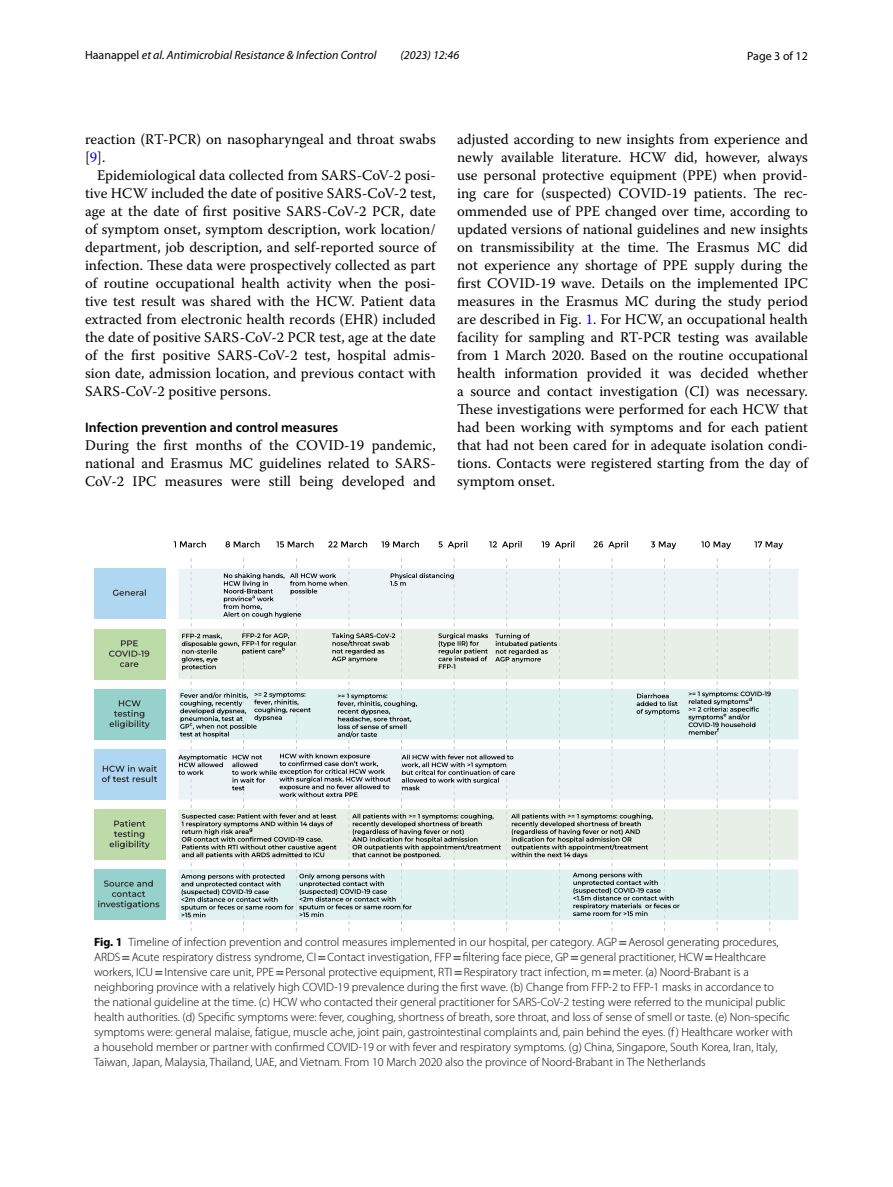
<style>
.page{position:relative;width:893px;height:1187px;background:#fff}
.page>*{position:absolute;margin:0;border:0;box-sizing:border-box;transform-origin:0 0}
.t1{font:14.7px/18px "Warnock Pro";color:#000;text-align:justify}
.t2{font:600 13.8px "Myriad Pro";color:#000}
.t3{font:300 12px/15px "Myriad Pro";color:#000}
.t4{font:italic 12px "Myriad Pro";color:#000}
.t5{font:12px "Myriad Pro";color:#000}
.s1{font-style:normal}
.s2{color:#00f}
.s3{font-weight:700}
.s4{font-family:"STIX";font-weight:400}
</style>
<div class="page">
<div style="left:94px;top:568px;width:71px;height:51px;background:#b0d7f2"></div>
<div style="left:94px;top:628px;width:71px;height:51px;background:#bddba8"></div>
<div style="left:94px;top:689px;width:71px;height:50px;background:#96d1cb"></div>
<div style="left:94px;top:749px;width:71px;height:50px;background:#b0d7f2"></div>
<div style="left:94px;top:809px;width:71px;height:50px;background:#bddba8"></div>
<svg style="left:113px;top:589px;width:33px;height:6px"></svg>
<svg style="left:109px;top:640px;width:40px;height:16px"></svg>
<svg style="left:120px;top:662px;width:18px;height:5px"></svg>
<svg style="left:110px;top:700px;width:40px;height:28px"></svg>
<svg style="left:102px;top:765px;width:55px;height:17px"></svg>
<svg style="left:110px;top:820px;width:40px;height:28px"></svg>
<div style="left:94px;top:869px;width:71px;height:50px;background:#96d1cb"></div>
<svg style="left:98px;top:880px;width:61px;height:28px"></svg>
<svg style="left:174px;top:541px;width:32px;height:6px"></svg>
<svg style="left:226px;top:541px;width:34px;height:6px"></svg>
<svg style="left:276px;top:541px;width:38px;height:6px"></svg>
<svg style="left:328px;top:541px;width:39px;height:6px"></svg>
<svg style="left:382px;top:541px;width:37px;height:6px"></svg>
<svg style="left:438px;top:541px;width:29px;height:8px"></svg>
<svg style="left:489px;top:541px;width:33px;height:8px"></svg>
<svg style="left:542px;top:541px;width:32px;height:8px"></svg>
<svg style="left:594px;top:541px;width:34px;height:8px"></svg>
<svg style="left:651px;top:541px;width:25px;height:8px"></svg>
<svg style="left:701px;top:541px;width:30px;height:8px"></svg>
<svg style="left:754px;top:541px;width:29px;height:8px"></svg>
<svg style="left:178px;top:558px;width:620px;height:373px"></svg>
<p class="t4" style="left:85px;top:48px;width:293px"><span class="s1">Haanappel</span> et al. Antimicrobial Resistance &amp; Infection Control</p>
<p class="t4" style="left:400px;top:48px;width:60px">(2023) 12:46</p>
<p class="t5" style="left:747px;top:48px;width:62px">Page 3 of 12</p>
<p class="t1" style="left:85px;top:130px;width:352px">reaction (RT-PCR) on nasopharyngeal and throat swabs [<span class="s2">9</span>].</p>
<p class="t1" style="left:85px;top:166px;width:352px;text-indent:12px">Epidemiological data collected from SARS-CoV-2 posi&shy;tive HCW included the date of positive SARS-CoV-2 test, age at the date of first positive SARS-CoV-2 PCR, date of symptom onset, symptom description, work location/ department, job description, and self-reported source of infection. These data were prospectively collected as part of routine occupational health activity when the posi&shy;tive test result was shared with the HCW. Patient data extracted from electronic health records (EHR) included the date of positive SARS-CoV-2 PCR test, age at the date of the first positive SARS-CoV-2 test, hospital admis&shy;sion date, admission location, and previous contact with SARS-CoV-2 positive persons.</p>
<p class="t2" style="left:85px;top:418px;width:255px">Infection prevention and control measures</p>
<p class="t1" style="left:85px;top:436px;width:352px">During the first months of the COVID-19 pandemic, national and Erasmus MC guidelines related to SARS-CoV-2 IPC measures were still being developed and</p>
<p class="t1" style="left:457px;top:130px;width:352px">adjusted according to new insights from experience and newly available literature. HCW did, however, always use personal protective equipment (PPE) when provid&shy;ing care for (suspected) COVID-19 patients. The rec&shy;ommended use of PPE changed over time, according to updated versions of national guidelines and new insights on transmissibility at the time. The Erasmus MC did not experience any shortage of PPE supply during the first COVID-19 wave. Details on the implemented IPC measures in the Erasmus MC during the study period are described in Fig. <span class="s2">1</span>. For HCW, an occupational health facility for sampling and RT-PCR testing was available from 1 March 2020. Based on the routine occupational health information provided it was decided whether a source and contact investigation (CI) was necessary.<br>These investigations were performed for each HCW that had been working with symptoms and for each patient that had not been cared for in adequate isolation condi&shy;tions. Contacts were registered starting from the day of symptom onset.</p>
<p class="t3" style="left:94px;top:934px;width:700px"><span class="s3">Fig. 1</span> Timeline of infection prevention and control measures implemented in our hospital, per category. AGP<span class="s4">=</span>Aerosol generating procedures, ARDS<span class="s4">=</span>Acute respiratory distress syndrome, CI<span class="s4">=</span>Contact investigation, FFP<span class="s4">=</span>filtering face piece, GP<span class="s4">=</span>general practitioner, HCW<span class="s4">=</span>Healthcare workers, ICU<span class="s4">=</span>Intensive care unit, PPE<span class="s4">=</span>Personal protective equipment, RTI<span class="s4">=</span>Respiratory tract infection, m<span class="s4">=</span>meter. (a) Noord-Brabant is a neighboring province with a relatively high COVID-19 prevalence during the first wave. (b) Change from FFP-2 to FFP-1 masks in accordance to<br>the national guideline at the time. (c) HCW who contacted their general practitioner for SARS-CoV-2 testing were referred to the municipal public health authorities. (d) Specific symptoms were: fever, coughing, shortness of breath, sore throat, and loss of sense of smell or taste. (e) Non-specific symptoms were: general malaise, fatigue, muscle ache, joint pain, gastrointestinal complaints and, pain behind the eyes. (f ) Healthcare worker with a household member or partner with confirmed COVID-19 or with fever and respiratory symptoms. (g) China, Singapore, South Korea, Iran, Italy, Taiwan, Japan, Malaysia, Thailand, UAE, and Vietnam. From 10 March 2020 also the province of Noord-Brabant in The Netherlands</p>
</div>
